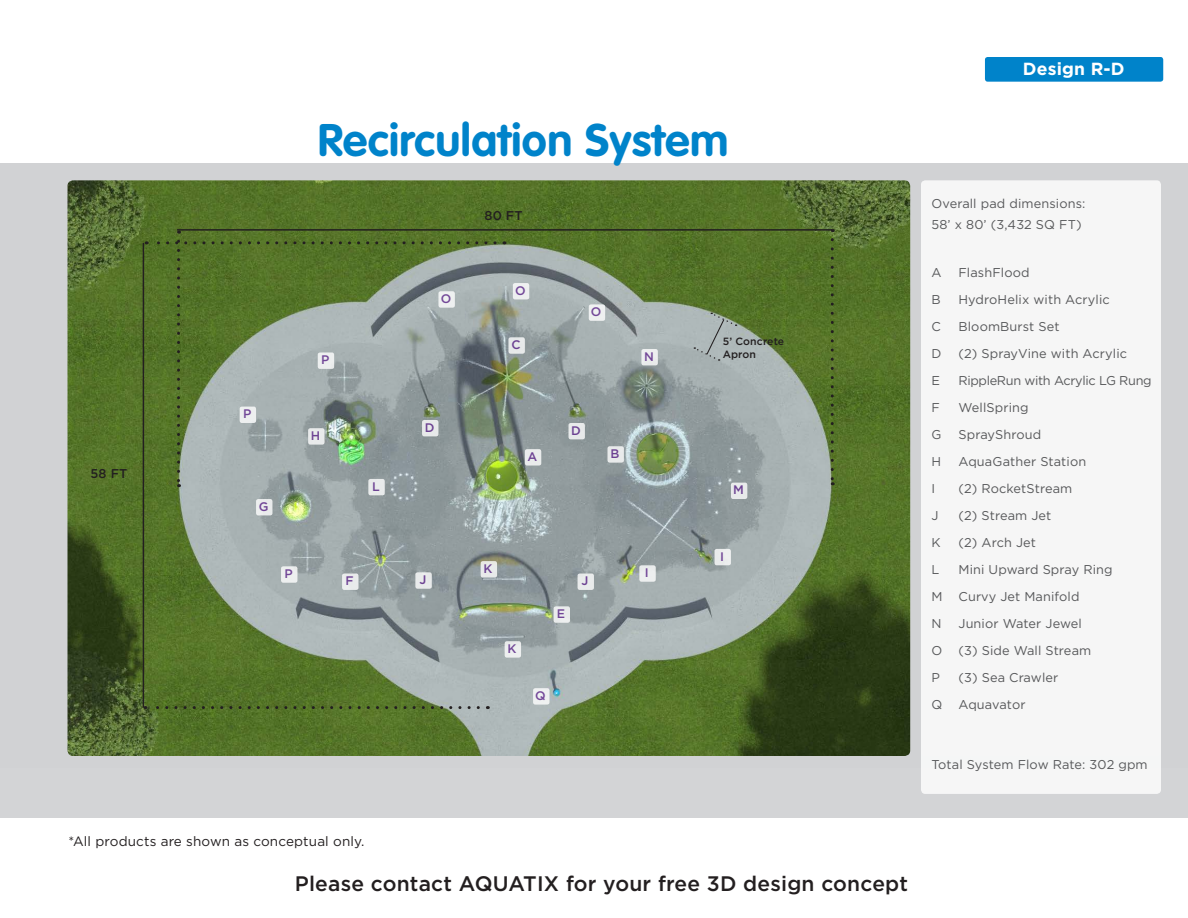
<style>
.page{position:relative;width:1188px;height:918px;background:#fff}
.page>*{position:absolute;margin:0;border:0;box-sizing:border-box;transform-origin:0 0}
.t1{font:700 45px "VAG Rounded Std";letter-spacing:.01em;color:#0083ca}
.t2{font:500 21px "Gotham";letter-spacing:.01em;color:#231f20}
.t3{font:700 17.55px "Gotham";letter-spacing:.01em;color:#fff}
.t4{font:13.5px "Gotham";letter-spacing:.01em;color:#231f20}
.t5{font:12.75px "Gotham";letter-spacing:.01em;color:#57585a}
.t6{font:12.75px "Gotham";letter-spacing:-.025em;color:#57585a}
.t7{font:500 12.75px "Gotham";letter-spacing:.01em;color:#231f20}
.t8{font:500 12.45px "Gotham";color:#652d91}
.t9{font:500 10.5px "Gotham";letter-spacing:.01em;color:#231f20}
</style>
<div class="page">
<div style="left:0;top:163px;width:1188px;height:655px;background:#d1d2d4"></div>
<div style="left:985px;top:57px;width:178px;height:25px;background:#0083ca;border-radius:3px"></div>
<div style="left:921px;top:180px;width:240px;height:614px;background:#f6f6f6;border-radius:4px"></div>
<img style="left:68px;top:180px;width:842px;height:576px">
<div style="left:525px;top:449px;width:16px;height:17px;background:#e9ebeb;border-radius:2px"></div>
<div style="left:608px;top:446px;width:16px;height:17px;background:#e8eaea;border-radius:2px"></div>
<div style="left:508px;top:337px;width:17px;height:17px;background:#e6e8e9;border-radius:2px"></div>
<div style="left:554px;top:606px;width:16px;height:17px;background:#eaecec;border-radius:2px"></div>
<div style="left:342px;top:574px;width:17px;height:16px;background:#e9ebeb;border-radius:2px"></div>
<div style="left:256px;top:499px;width:16px;height:16px;background:#e9ebec;border-radius:2px"></div>
<div style="left:639px;top:565px;width:17px;height:17px;background:#edefef;border-radius:2px"></div>
<div style="left:415px;top:572px;width:17px;height:17px;background:#e9ebeb;border-radius:2px"></div>
<div style="left:481px;top:561px;width:16px;height:17px;background:#e8eaea;border-radius:2px"></div>
<div style="left:368px;top:479px;width:17px;height:16px;background:#e8eaeb;border-radius:2px"></div>
<div style="left:731px;top:483px;width:16px;height:16px;background:#e8eaeb;border-radius:2px"></div>
<div style="left:641px;top:349px;width:17px;height:16px;background:#edefef;border-radius:2px"></div>
<div style="left:513px;top:283px;width:16px;height:16px;background:#edeff0;border-radius:2px"></div>
<div style="left:281px;top:566px;width:16px;height:17px;background:#edefef;border-radius:2px"></div>
<div style="left:533px;top:688px;width:17px;height:17px;background:#eff1f1;border-radius:2px"></div>
<hr style="left:177px;top:229px;width:655px;height:2px;background:#231f20">
<svg style="left:831px;top:240px;width:3px;height:245px"></svg>
<hr style="left:143px;top:243px;width:1px;height:465px;background:#231f20">
<svg style="left:145px;top:706px;width:333px;height:3px"></svg>
<svg style="left:146px;top:241px;width:349px;height:246px"></svg>
<svg style="left:694px;top:312px;width:43px;height:49px"></svg>
<div style="left:569px;top:423px;width:16px;height:16px;background:#e7e9ea;border-radius:2px"></div>
<div style="left:715px;top:549px;width:16px;height:16px;background:#ebeded;border-radius:2px"></div>
<div style="left:578px;top:574px;width:16px;height:16px;background:#e9ebeb;border-radius:2px"></div>
<div style="left:505px;top:641px;width:16px;height:17px;background:#edefef;border-radius:2px"></div>
<div style="left:589px;top:304px;width:16px;height:17px;background:#eef0f0;border-radius:2px"></div>
<p class="t7" style="left:91px;top:465px;width:38px">58 FT</p>
<h1 class="t1" style="left:318px;top:114px;width:412px">Recirculation System</h1>
<p class="t7" style="left:485px;top:207px;width:40px">80 FT</p>
<p class="t8" style="left:243px;top:406px;width:10px">P</p>
<p class="t8" style="left:321px;top:352px;width:10px">P</p>
<p class="t8" style="left:311px;top:427px;width:11px">H</p>
<p class="t8" style="left:259px;top:498px;width:11px">G</p>
<p class="t8" style="left:284px;top:565px;width:10px">P</p>
<p class="t8" style="left:346px;top:573px;width:10px">F</p>
<p class="t8" style="left:441px;top:290px;width:12px">O</p>
<p class="t8" style="left:425px;top:419px;width:11px">D</p>
<p class="t8" style="left:515px;top:282px;width:12px">O</p>
<p class="t8" style="left:511px;top:336px;width:11px">C</p>
<p class="t8" style="left:591px;top:304px;width:12px">O</p>
<p class="t8" style="left:571px;top:422px;width:11px">D</p>
<p class="t8" style="left:527px;top:448px;width:11px">A</p>
<p class="t8" style="left:611px;top:445px;width:10px">B</p>
<p class="t8" style="left:644px;top:348px;width:11px">N</p>
<p class="t9" style="left:723px;top:334px;width:63px">5’ Concrete</p>
<p class="t9" style="left:723px;top:348px;width:35px">Apron</p>
<p class="t8" style="left:372px;top:478px;width:9px">L</p>
<p class="t8" style="left:733px;top:482px;width:12px">M</p>
<p class="t8" style="left:419px;top:571px;width:8px">J</p>
<p class="t8" style="left:484px;top:560px;width:10px">K</p>
<p class="t8" style="left:508px;top:640px;width:10px">K</p>
<p class="t8" style="left:557px;top:605px;width:10px">E</p>
<p class="t8" style="left:582px;top:573px;width:8px">J</p>
<p class="t8" style="left:535px;top:687px;width:12px">Q</p>
<p class="t8" style="left:645px;top:564px;width:5px">I</p>
<p class="t8" style="left:720px;top:548px;width:5px">I</p>
<p class="t3" style="left:1023px;top:58px;width:103px">Design R-D</p>
<p class="t5" style="left:932px;top:196px;width:155px">Overall pad dimensions:</p>
<p class="t5" style="left:932px;top:217px;width:152px">58’ x 80’ (3,432 SQ FT)</p>
<p class="t5" style="left:932px;top:265px;width:12px">A</p>
<p class="t5" style="left:959px;top:265px;width:73px">FlashFlood</p>
<p class="t5" style="left:932px;top:292px;width:11px">B</p>
<p class="t5" style="left:959px;top:292px;width:153px">HydroHelix with Acrylic</p>
<p class="t5" style="left:932px;top:319px;width:11px">C</p>
<p class="t5" style="left:959px;top:319px;width:103px">BloomBurst Set</p>
<p class="t5" style="left:932px;top:346px;width:11px">D</p>
<p class="t5" style="left:959px;top:346px;width:170px">(2) SprayVine with Acrylic</p>
<p class="t5" style="left:932px;top:373px;width:10px">E</p>
<p class="t6" style="left:959px;top:373px;width:195px">RippleRun with Acrylic LG Rung</p>
<p class="t5" style="left:932px;top:400px;width:10px">F</p>
<p class="t5" style="left:959px;top:400px;width:72px">WellSpring</p>
<p class="t5" style="left:932px;top:427px;width:11px">G</p>
<p class="t5" style="left:959px;top:427px;width:84px">SprayShroud</p>
<p class="t5" style="left:932px;top:454px;width:11px">H</p>
<p class="t5" style="left:959px;top:454px;width:129px">AquaGather Station</p>
<p class="t5" style="left:932px;top:481px;width:5px">I</p>
<p class="t5" style="left:959px;top:481px;width:115px">(2) RocketStream</p>
<p class="t5" style="left:932px;top:508px;width:9px">J</p>
<p class="t5" style="left:959px;top:508px;width:94px">(2) Stream Jet</p>
<p class="t5" style="left:932px;top:535px;width:11px">K</p>
<p class="t5" style="left:959px;top:535px;width:79px">(2) Arch Jet</p>
<p class="t5" style="left:932px;top:562px;width:9px">L</p>
<p class="t5" style="left:959px;top:562px;width:156px">Mini Upward Spray Ring</p>
<p class="t5" style="left:932px;top:589px;width:13px">M</p>
<p class="t5" style="left:959px;top:589px;width:123px">Curvy Jet Manifold</p>
<p class="t5" style="left:932px;top:616px;width:12px">N</p>
<p class="t5" style="left:959px;top:616px;width:125px">Junior Water Jewel</p>
<p class="t5" style="left:932px;top:643px;width:12px">O</p>
<p class="t5" style="left:959px;top:643px;width:134px">(3) Side Wall Stream</p>
<p class="t5" style="left:932px;top:670px;width:10px">P</p>
<p class="t5" style="left:959px;top:670px;width:101px">(3) Sea Crawler</p>
<p class="t5" style="left:932px;top:697px;width:12px">Q</p>
<p class="t5" style="left:959px;top:697px;width:69px">Aquavator</p>
<p class="t5" style="left:932px;top:757px;width:218px">Total System Flow Rate: 302 gpm</p>
<p class="t4" style="left:68px;top:833px;width:297px">*All products are shown as conceptual only.</p>
<h2 class="t2" style="left:295px;top:870px;width:615px">Please contact AQUATIX for your free 3D design concept</h2>
</div>
